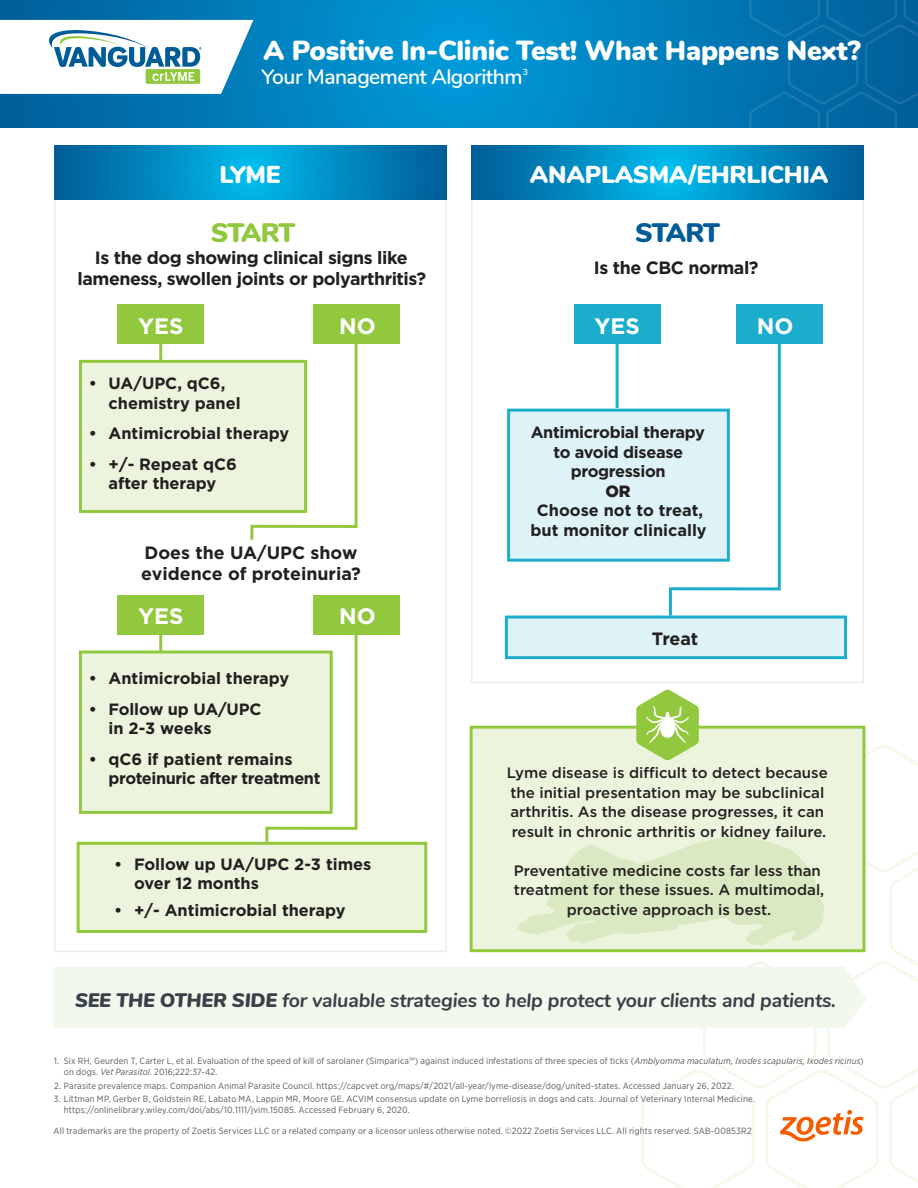
<style>
.page{position:relative;width:918px;height:1188px;background:#fff}
.page>*{position:absolute;margin:0;border:0;box-sizing:border-box;transform-origin:0 0}
.t1{font:900 27.6px "Nunito";letter-spacing:-.01em;color:#fff}
.t2{font:900 26.7px "Nunito";letter-spacing:-.04em;color:#92c83e}
.t3{font:900 26.7px "Nunito";letter-spacing:-.045em;color:#005c97}
.t4{font:900 24.45px "Nunito";letter-spacing:-.01em;color:#fff}
.t5{font:700 22.35px "Gotham";color:#fff}
.t6{font:600 21px "Nunito";letter-spacing:-.025em;color:#fff}
.t7{font:italic 700 19.5px "Nunito";letter-spacing:-.01em;color:#38404a}
.t8{font:700 17.85px/21.3px "Gotham";letter-spacing:-.025em;color:#231f20;text-align:center}
.t9{font:700 17.85px/21.3px "Gotham";color:#231f20}
.t10{font:700 16.35px/19.6px "Gotham";color:#231f20}
.t11{font:700 16.35px/19.6px "Gotham";letter-spacing:-.02em;color:#231f20;text-align:center}
.t12{font:700 16.35px/19.6px "Gotham";letter-spacing:-.025em;color:#231f20}
.t13{font:900 16.35px "Gotham";color:#231f20}
.t14{font:500 15px/19.5px "Gotham";color:#231f20}
.t15{font:9px/10.8px "Gotham Narrow";letter-spacing:.02em;color:#58595b}
.t16{font:600 8.7px "Nunito";color:#fff}
.s1{font-weight:900}
.s2{font-style:italic}
</style>
<div class="page">
<svg style="left:0;top:0;width:748px;height:127px;background:#0084c1"></svg>
<svg style="left:748px;top:0;width:170px;height:146px;background:#207baf"></svg>
<div style="left:470px;top:726px;width:395px;height:226px;background:#ecf4de;border:3px solid #92c83e"></div>
<svg style="left:667px;top:308px;width:115px;height:308px"></svg>
<div style="left:507px;top:409px;width:223px;height:153px;background:#ddf3f7;border:3px solid #1cadcc"></div>
<div style="left:505px;top:616px;width:342px;height:43px;background:#ddf3f7;border:3px solid #1cadcc"></div>
<hr style="left:616px;top:311px;width:3px;height:97px;background:#1cadcc">
<div style="left:574px;top:304px;width:86px;height:40px;background:#1cadcc"></div>
<div style="left:737px;top:304px;width:86px;height:40px;background:#1cadcc"></div>
<hr style="left:159px;top:311px;width:3px;height:97px;background:#92c83e">
<svg style="left:249px;top:344px;width:109px;height:196px"></svg>
<div style="left:79px;top:360px;width:228px;height:153px;background:#ecf4de;border:3px solid #92c83e"></div>
<div style="left:118px;top:304px;width:86px;height:40px;background:#92c83e"></div>
<div style="left:313px;top:304px;width:86px;height:40px;background:#92c83e"></div>
<svg style="left:264px;top:635px;width:95px;height:207px"></svg>
<div style="left:77px;top:842px;width:350px;height:91px;background:#ecf4de;border:3px solid #92c83e"></div>
<hr style="left:159px;top:604px;width:3px;height:101px;background:#92c83e">
<div style="left:118px;top:595px;width:86px;height:40px;background:#92c83e"></div>
<div style="left:313px;top:595px;width:86px;height:40px;background:#92c83e"></div>
<div style="left:79px;top:651px;width:254px;height:163px;background:#ecf4de;border:3px solid #92c83e"></div>
<div style="left:54px;top:967px;width:462px;height:61px;background:#f3f8ec"></div>
<svg style="left:54px;top:146px;width:393px;height:53px;background:#0089c0"></svg>
<svg style="left:471px;top:146px;width:393px;height:53px;background:#0089c0"></svg>
<svg style="left:0;top:20px;width:253px;height:74px"></svg>
<svg style="left:516px;top:690px;width:402px;height:498px"></svg>
<h1 class="t1" style="left:264px;top:30px;width:599px">A Positive In-Clinic Test! What Happens Next?</h1>
<h3 class="t6" style="left:262px;top:61px;width:262px">Your Management Algorithm</h3>
<p class="t16" style="left:523px;top:65px;width:7px">3</p>
<h3 class="t4" style="left:219px;top:156px;width:63px">LYME</h3>
<h3 class="t4" style="left:530px;top:156px;width:300px">ANAPLASMA/EHRLICHIA</h3>
<h2 class="t2" style="left:211px;top:213px;width:86px">START</h2>
<h3 class="t8" style="left:78px;top:247px;width:350px">Is the dog showing clinical signs like lameness, swollen joints or polyarthritis?</h3>
<h3 class="t5" style="left:138px;top:311px;width:47px">YES</h3>
<h3 class="t5" style="left:339px;top:311px;width:38px">NO</h3>
<h3 class="t10" style="left:109px;top:374px;width:134px;text-indent:-20px">• UA/UPC, qC6, chemistry panel</h3>
<h3 class="t10" style="left:89px;top:424px;width:202px">• Antimicrobial therapy</h3>
<h3 class="t10" style="left:89px;top:454px;width:150px;text-align:center">• +/- Repeat qC6 after therapy</h3>
<h3 class="t9" style="left:141px;top:541px;width:221px">Does the UA/UPC show evidence of proteinuria?</h3>
<h3 class="t5" style="left:138px;top:601px;width:47px">YES</h3>
<h3 class="t5" style="left:339px;top:601px;width:38px">NO</h3>
<h3 class="t10" style="left:89px;top:669px;width:202px">• Antimicrobial therapy</h3>
<h3 class="t10" style="left:109px;top:699px;width:154px;text-indent:-20px">• Follow up UA/UPC in 2-3 weeks</h3>
<h3 class="t12" style="left:109px;top:749px;width:213px;text-indent:-20px">• qC6 if patient remains proteinuric after treatment</h3>
<h3 class="t10" style="left:134px;top:854px;width:239px;text-indent:-20px">• Follow up UA/UPC 2-3 times over 12 months</h3>
<h3 class="t10" style="left:114px;top:900px;width:233px">• +/- Antimicrobial therapy</h3>
<h2 class="t3" style="left:635px;top:213px;width:86px">START</h2>
<h3 class="t8" style="left:594px;top:257px;width:166px">Is the CBC normal?</h3>
<h3 class="t5" style="left:594px;top:311px;width:47px">YES</h3>
<h3 class="t5" style="left:757px;top:311px;width:38px">NO</h3>
<h3 class="t11" style="left:531px;top:422px;width:176px">Antimicrobial therapy to avoid disease progression</h3>
<h3 class="t13" style="left:606px;top:480px;width:26px">OR</h3>
<h3 class="t10" style="left:530px;top:501px;width:178px;text-align:center">Choose not to treat, but monitor clinically</h3>
<h3 class="t8" style="left:652px;top:628px;width:48px">Treat</h3>
<h3 class="t14" style="left:507px;top:763px;width:323px">Lyme disease is difficult to detect because the initial presentation may be subclinical arthritis. As the disease progresses, it can result in chronic arthritis or kidney failure.</h3>
<h3 class="t14" style="left:514px;top:860px;width:312px;text-align:center">Preventative medicine costs far less than treatment for these issues. A multimodal, proactive approach is best.</h3>
<h3 class="t7" style="left:75px;top:985px;width:763px"><span class="s1">SEE THE OTHER SIDE</span> for valuable strategies to help protect your clients and patients.</h3>
<p class="t15" style="left:64px;top:1055px;width:801px;text-indent:-10px">1. Six RH, Geurden T, Carter L, et al. Evaluation of the speed of kill of sarolaner (Simparica™) against induced infestations of three species of ticks (<span class="s2">Amblyomma maculatum, Ixodes scapularis, Ixodes ricinus</span>) on dogs. <span class="s2">Vet Parasitol</span>. 2016;222:37-42.</p>
<p class="t15" style="left:54px;top:1080px;width:681px">2. Parasite prevalence maps. Companion Animal Parasite Council. https://capcvet.org/maps/#/2021/all-year/lyme-disease/dog/united-states. Accessed January 26, 2022.</p>
<p class="t15" style="left:64px;top:1093px;width:692px;text-indent:-10px">3. Littman MP, Gerber B, Goldstein RE, Labato MA, Lappin MR, Moore GE. ACVIM consensus update on Lyme borreliosis in dogs and cats. Journal of Veterinary Internal Medicine. https://onlinelibrary.wiley.com/doi/abs/10.1111/jvim.15085. Accessed February 6, 2020.</p>
<p class="t15" style="left:54px;top:1126px;width:700px">All trademarks are the property of Zoetis Services LLC or a related company or a licensor unless otherwise noted. ©2022 Zoetis Services LLC. All rights reserved. SAB-00853R2</p>
</div>
